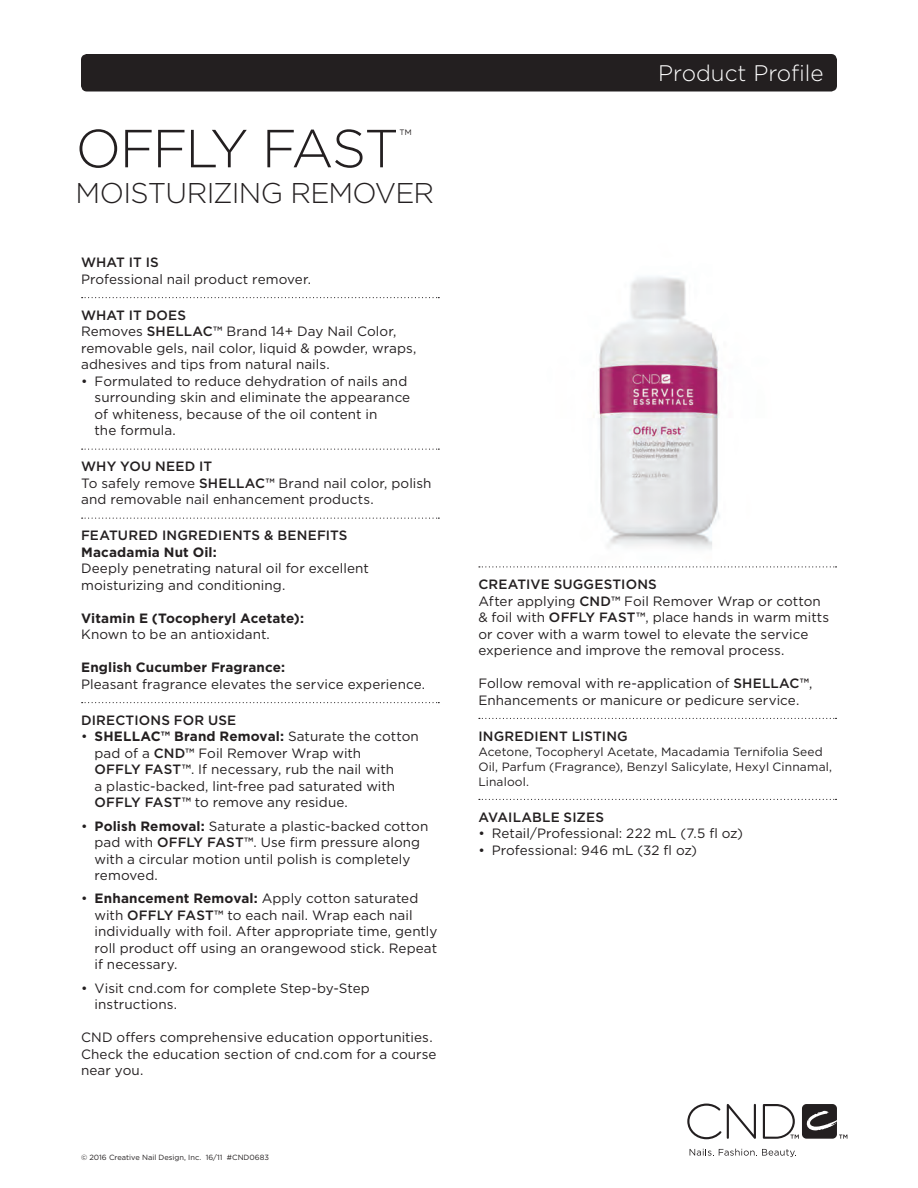
<style>
.page{position:relative;width:918px;height:1188px;background:#fff}
.page>*{position:absolute;margin:0;border:0;box-sizing:border-box;transform-origin:0 0}
.Product_Name{font:300 53.55px "Gotham";letter-spacing:-.04em;color:#231f20}
.Product_Name-2{font:300 28.5px "Gotham";letter-spacing:-.03em;color:#231f20}
.t1{font:300 22.5px "Gotham";color:#fff}
.Product_Name-3{font:300 17.85px "Gotham";color:#231f20}
.Basic_Bullets{font:13.5px/16.5px "Gotham";letter-spacing:.005em;color:#231f20}
.Body_Copy{font:13.5px/16.5px "Gotham";letter-spacing:.005em;color:#231f20}
.Sm_Section_Header_w{font:500 13.5px "Gotham";letter-spacing:.01em;color:#231f20}
.Sm_Section_Subhead{font:700 13.5px "Gotham";letter-spacing:.01em;color:#231f20}
.Ingredients{font:12px/15px "Gotham";letter-spacing:.01em;color:#231f20}
.t2{font:7.5px "Gotham";color:#231f20}
.s1{font-weight:500}
.s2{font-weight:700}
</style>
<div class="page">
<div style="left:81px;top:54px;width:756px;height:38px;background:#231f20;border-radius:6px"></div>
<svg style="left:687px;top:1104px;width:160px;height:35px"></svg>
<svg style="left:690px;top:1149px;width:106px;height:8px"></svg>
<svg style="left:479px;top:566px;width:358px;height:1px"></svg>
<svg style="left:479px;top:718px;width:358px;height:1px"></svg>
<svg style="left:479px;top:799px;width:358px;height:1px"></svg>
<svg style="left:82px;top:297px;width:357px;height:1px"></svg>
<svg style="left:82px;top:449px;width:357px;height:1px"></svg>
<svg style="left:82px;top:518px;width:357px;height:1px"></svg>
<svg style="left:82px;top:702px;width:357px;height:1px"></svg>
<img style="left:593px;top:276px;width:127px;height:273px">
<p class="Product_Name" style="left:76px;top:115px;width:325px">OFFLY FAST</p>
<p class="Product_Name-3" style="left:399px;top:125px;width:14px">™</p>
<p class="Product_Name-2" style="left:76px;top:175px;width:360px">MOISTURIZING REMOVER</p>
<p class="Sm_Section_Header_w" style="left:81px;top:254px;width:79px">WHAT IT IS</p>
<p class="Basic_Bullets" style="left:81px;top:270px;width:231px">Professional nail product remover.</p>
<p class="Sm_Section_Header_w" style="left:81px;top:306px;width:107px">WHAT IT DOES</p>
<p class="Body_Copy" style="left:81px;top:323px;width:337px">Removes <span class="s1">SHELLAC™</span> Brand 14+ Day Nail Color, removable gels, nail color, liquid &amp; powder, wraps, adhesives and tips from natural nails.</p>
<p class="Basic_Bullets" style="left:95px;top:372px;width:317px;text-indent:-14px">• Formulated to reduce dehydration of nails and surrounding skin and eliminate the appearance of whiteness, because of the oil content in<br>the formula.</p>
<p class="Sm_Section_Header_w" style="left:81px;top:458px;width:133px">WHY YOU NEED IT</p>
<p class="Basic_Bullets" style="left:81px;top:474px;width:352px">To safely remove <span class="s1">SHELLAC™</span> Brand nail color, polish and removable nail enhancement products.</p>
<p class="Sm_Section_Header_w" style="left:81px;top:527px;width:268px">FEATURED INGREDIENTS &amp; BENEFITS</p>
<p class="Sm_Section_Subhead" style="left:81px;top:543px;width:137px">Macadamia Nut Oil:</p>
<p class="Body_Copy" style="left:81px;top:560px;width:289px">Deeply penetrating natural oil for excellent moisturizing and conditioning.</p>
<p class="Sm_Section_Subhead" style="left:81px;top:609px;width:225px">Vitamin E (Tocopheryl Acetate):</p>
<p class="Body_Copy" style="left:81px;top:626px;width:190px">Known to be an antioxidant.</p>
<p class="Sm_Section_Subhead" style="left:81px;top:659px;width:206px">English Cucumber Fragrance:</p>
<p class="Basic_Bullets" style="left:81px;top:675px;width:346px">Pleasant fragrance elevates the service experience.</p>
<p class="Sm_Section_Header_w" style="left:81px;top:711px;width:157px">DIRECTIONS FOR USE</p>
<p class="Basic_Bullets" style="left:95px;top:728px;width:326px;text-indent:-13px">• <span class="s2">SHELLAC™ Brand Removal:</span> Saturate the cotton pad of a <span class="s1">CND™</span> Foil Remover Wrap with<br><span class="s1">OFFLY FAST™</span>. If necessary, rub the nail with<br>a plastic-backed, lint-free pad saturated with <span class="s1">OFFLY FAST™</span> to remove any residue.</p>
<p class="Basic_Bullets" style="left:95px;top:817px;width:335px;text-indent:-14px">• <span class="s2">Polish Removal:</span> Saturate a plastic-backed cotton pad with <span class="s1">OFFLY FAST™</span>. Use firm pressure along with a circular motion until polish is completely removed.</p>
<p class="Basic_Bullets" style="left:95px;top:890px;width:344px;text-indent:-14px">• <span class="s2">Enhancement Removal:</span> Apply cotton saturated with <span class="s1">OFFLY FAST™</span> to each nail. Wrap each nail individually with foil. After appropriate time, gently roll product off using an orangewood stick. Repeat if necessary.</p>
<p class="Basic_Bullets" style="left:95px;top:979px;width:277px;text-indent:-14px">• Visit cnd.com for complete Step-by-Step instructions.</p>
<p class="Body_Copy" style="left:81px;top:1029px;width:357px">CND offers comprehensive education opportunities.<br>Check the education section of cnd.com for a course near you.</p>
<p class="t2" style="left:81px;top:1153px;width:190px">© 2016 Creative Nail Design, Inc. 16/11 #CND0683</p>
<h3 class="t1" style="left:658px;top:59px;width:167px">Product Profile</h3>
<p class="Sm_Section_Header_w" style="left:478px;top:575px;width:180px">CREATIVE SUGGESTIONS</p>
<p class="Body_Copy" style="left:478px;top:592px;width:353px">After applying <span class="s1">CND™</span> Foil Remover Wrap or cotton &amp; foil with <span class="s1">OFFLY FAST™</span>, place hands in warm mitts or cover with a warm towel to elevate the service experience and improve the removal process.</p>
<p class="Body_Copy" style="left:478px;top:675px;width:336px">Follow removal with re-application of <span class="s1">SHELLAC™</span>,<br>Enhancements or manicure or pedicure service.</p>
<p class="Sm_Section_Header_w" style="left:478px;top:727px;width:151px">INGREDIENT LISTING</p>
<p class="Ingredients" style="left:478px;top:744px;width:355px">Acetone, Tocopheryl Acetate, Macadamia Ternifolia Seed<br>Oil, Parfum (Fragrance), Benzyl Salicylate, Hexyl Cinnamal,<br>Linalool.</p>
<p class="Sm_Section_Header_w" style="left:478px;top:808px;width:127px">AVAILABLE SIZES</p>
<p class="Basic_Bullets" style="left:478px;top:825px;width:266px">• Retail/Professional: 222 mL (7.5 fl oz)</p>
<p class="Basic_Bullets" style="left:478px;top:841px;width:220px">• Professional: 946 mL (32 fl oz)</p>
</div>
